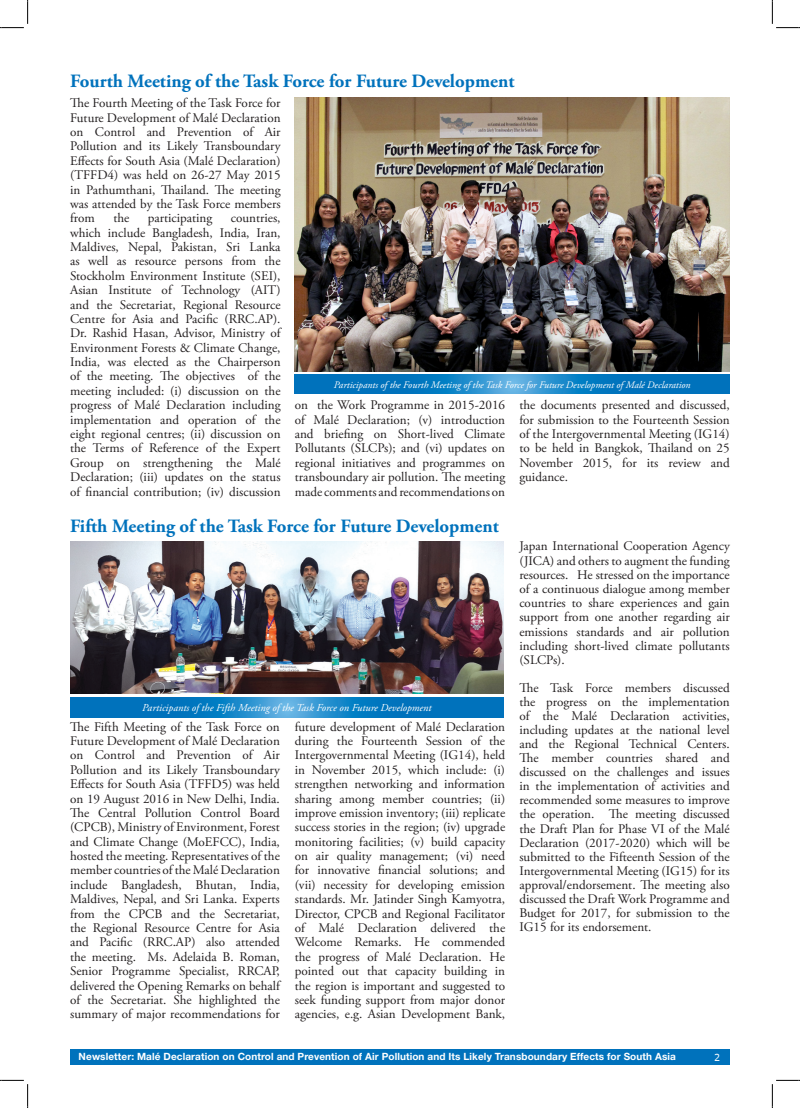
<style>
.page{position:relative;width:800px;height:1108px;background:#fff}
.page>*{position:absolute;margin:0;border:0;box-sizing:border-box;transform-origin:0 0}
._02_Sub_heading{font:700 18.75px "Adobe Garamond Pro";color:#0072bc}
.t1{font:15px "PSL Sirintr Bold";color:#fff}
.Body{font:13.12px/14.4px "Adobe Garamond Pro";color:#231f20;text-align:justify}
.Description{font:italic 10.62px "Adobe Garamond Pro";color:#fff}
.t2{font:700 10px "Helvetica Neue";letter-spacing:.01em;color:#fff}
.Description-2{font:italic 10px "Adobe Garamond Pro";color:#fff}
</style>
<div class="page">
<div style="left:70px;top:1048px;width:659px;height:16px;background:#0072bc"></div>
<img style="left:295px;top:98px;width:434px;height:273px">
<svg style="left:295px;top:374px;width:434px;height:19px;background:#107fc4"></svg>
<img style="left:70px;top:541px;width:433px;height:153px">
<svg style="left:70px;top:697px;width:433px;height:20px;background:#107fc4"></svg>
<svg style="left:1px;top:1079px;width:23px;height:1px"></svg>
<svg style="left:776px;top:1079px;width:22px;height:1px"></svg>
<svg style="left:0;top:0;width:28px;height:28px"></svg>
<svg style="left:0;top:1080px;width:28px;height:28px"></svg>
<svg style="left:771px;top:0;width:28px;height:28px"></svg>
<svg style="left:771px;top:1080px;width:28px;height:28px"></svg>
<p class="_02_Sub_heading" style="left:70px;top:70px;width:445px">Fourth Meeting of the Task Force for Future Development</p>
<p class="Body" style="left:70px;top:96px;width:212px">The Fourth Meeting of the Task Force for Future Development of Malé Declaration on Control and Prevention of Air Pollution and its Likely Transboundary Effects for South Asia (Malé Declaration) (TFFD4) was held on 26-27 May 2015 in Pathumthani, Thailand. The meeting was attended by the Task Force members from</p>
<p class="Body" style="left:113px;top:211px;width:17px">the</p>
<p class="Body" style="left:148px;top:211px;width:66px">participating</p>
<p class="Body" style="left:70px;top:211px;width:212px;text-indent:161px">countries, which include Bangladesh, India, Iran, Maldives, Nepal, Pakistan, Sri Lanka as well as resource persons from the Stockholm Environment Institute (SEI), Asian Institute of Technology (AIT) and the Secretariat, Regional Resource Centre for Asia and Pacific (RRC.AP).<br>Dr. Rashid Hasan, Advisor, Ministry of Environment Forests &amp; Climate Change, India, was elected as the Chairperson of the meeting. The objectives of the meeting included: (i) discussion on the progress of Malé Declaration including implementation and operation of the eight regional centres; (ii) discussion on the Terms of Reference of the Expert Group on strengthening the Malé Declaration; (iii) updates on the status of financial contribution; (iv) discussion</p>
<p class="Description-2" style="left:334px;top:378px;width:358px">Participants of the Fourth Meeting of the Task Force for Future Development of Malé Declaration</p>
<p class="Body" style="left:295px;top:398px;width:212px">on the Work Programme in 2015-2016 of Malé Declaration; (v) introduction and briefing on Short-lived Climate Pollutants (SLCPs); and (vi) updates on regional initiatives and programmes on transboundary air pollution. The meeting made comments and recommendations on</p>
<p class="Body" style="left:519px;top:398px;width:212px">the documents presented and discussed, for submission to the Fourteenth Session of the Intergovernmental Meeting (IG14) to be held in Bangkok, Thailand on 25<br>November 2015, for its review and guidance.</p>
<p class="_02_Sub_heading" style="left:70px;top:515px;width:430px">Fifth Meeting of the Task Force for Future Development</p>
<p class="Description" style="left:142px;top:701px;width:291px">Participants of the Fifth Meeting of the Task Force on Future Development</p>
<p class="Body" style="left:70px;top:720px;width:211px">The Fifth Meeting of the Task Force on Future Development of Malé Declaration on Control and Prevention of Air Pollution and its Likely Transboundary Effects for South Asia (TFFD5) was held on 19 August 2016 in New Delhi, India.<br>The Central Pollution Control Board (CPCB), Ministry of Environment, Forest and Climate Change (MoEFCC), India, hosted the meeting. Representatives of the member countries of the Malé Declaration include Bangladesh, Bhutan, India, Maldives, Nepal, and Sri Lanka. Experts from the CPCB and the Secretariat, the Regional Resource Centre for Asia and Pacific (RRC.AP) also attended the meeting. Ms. Adelaida B. Roman, Senior Programme Specialist, RRCAP, delivered the Opening Remarks on behalf of the Secretariat. She highlighted the summary of major recommendations for</p>
<p class="Body" style="left:295px;top:720px;width:212px">future development of Malé Declaration during the Fourteenth Session of the Intergovernmental Meeting (IG14), held in November 2015, which include: (i) strengthen networking and information sharing among member countries; (ii) improve emission inventory; (iii) replicate success stories in the region; (iv) upgrade monitoring facilities; (v) build capacity on air quality management; (vi) need for innovative financial solutions; and (vii) necessity for developing emission standards. Mr. Jatinder Singh Kamyotra, Director, CPCB and Regional Facilitator of Malé Declaration delivered the Welcome Remarks. He commended the progress of Malé Declaration. He pointed out that capacity building in the region is important and suggested to seek funding support from major donor agencies, e.g. Asian Development Bank,</p>
<p class="Body" style="left:519px;top:539px;width:212px">Japan International Cooperation Agency (JICA) and others to augment the funding resources. He stressed on the importance of a continuous dialogue among member countries to share experiences and gain support from one another regarding air emissions standards and air pollution including short-lived climate pollutants (SLCPs).</p>
<p class="Body" style="left:519px;top:681px;width:212px">The Task Force members discussed the progress on the implementation of the Malé Declaration activities, including updates at the national level and the Regional Technical Centers.<br>The member countries shared and discussed on the challenges and issues in the implementation of activities and recommended some measures to improve the operation. The meeting discussed the Draft Plan for Phase VI of the Malé Declaration (2017-2020) which will be submitted to the Fifteenth Session of the Intergovernmental Meeting (IG15) for its approval/endorsement. The meeting also discussed the Draft Work Programme and Budget for 2017, for submission to the IG15 for its endorsement.</p>
<p class="t2" style="left:79px;top:1050px;width:598px">Newsletter: Malé Declaration on Control and Prevention of Air Pollution and Its Likely Transboundary Effects for South Asia</p>
<p class="t1" style="left:714px;top:1049px;width:7px">2</p>
</div>
